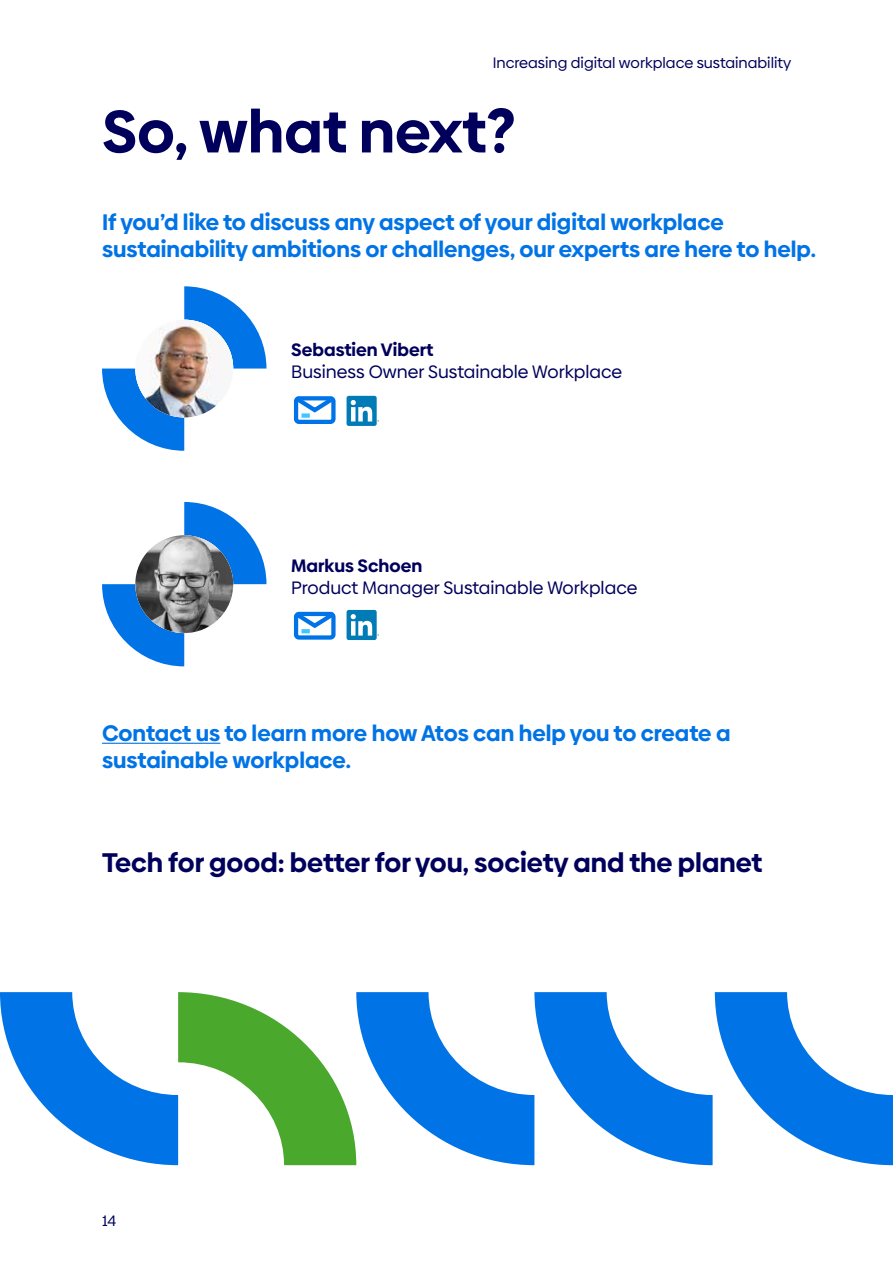
<style>
.page{position:relative;width:893px;height:1263px;background:#fff}
.page>*{position:absolute;margin:0;border:0;box-sizing:border-box;transform-origin:0 0}
.t1{font:700 60px "Biennale";color:#00005c}
.t2{font:700 27px "Biennale";color:#00005c}
.t3{font:700 22.5px/27px "Biennale";color:#0073e6}
.t4{font:18px "Biennale";color:#00005c}
.t5{font:700 18px "Biennale";color:#00005c}
.t6{font:15.15px "Biennale";color:#00005c}
</style>
<div class="page">
<div style="left:294px;top:612px;width:42px;height:28px;border:4px solid #0073e6;border-radius:3px"></div>
<svg style="left:293px;top:611px;width:43px;height:22px"></svg>
<svg style="left:102px;top:502px;width:164px;height:164px"></svg>
<img style="left:135px;top:535px;width:98px;height:98px;border-radius:49px">
<div style="left:294px;top:396px;width:42px;height:28px;border:4px solid #0073e6;border-radius:3px"></div>
<div style="left:301px;top:413px;width:9px;height:5px;background:#3dc7ff"></div>
<svg style="left:293px;top:396px;width:43px;height:19px"></svg>
<svg style="left:102px;top:286px;width:164px;height:165px"></svg>
<img style="left:135px;top:320px;width:98px;height:97px;border-radius:49px">
<div style="left:347px;top:396px;width:30px;height:30px;background:#007bb6;border-radius:2px"></div>
<svg style="left:351px;top:400px;width:28px;height:22px"></svg>
<div style="left:347px;top:610px;width:30px;height:30px;background:#007bb6;border-radius:2px"></div>
<svg style="left:351px;top:614px;width:28px;height:22px"></svg>
<hr style="left:102px;top:743px;width:118px;height:1px;background:#0073e6">
<svg style="left:0;top:992px;width:893px;height:173px"></svg>
<p class="t6" style="left:493px;top:53px;width:300px">Increasing digital workplace sustainability</p>
<h1 class="t1" style="left:102px;top:93px;width:415px">So, what next?</h1>
<p class="t3" style="left:102px;top:209px;width:715px">If you’d like to discuss any aspect of your digital workplace sustainability ambitions or challenges, our experts are here to help.</p>
<p class="t5" style="left:291px;top:338px;width:144px">Sebastien Vibert</p>
<p class="t4" style="left:291px;top:361px;width:333px">Business Owner Sustainable Workplace</p>
<p class="t5" style="left:291px;top:554px;width:133px">Markus Schoen</p>
<p class="t4" style="left:291px;top:576px;width:348px">Product Manager Sustainable Workplace</p>
<p class="t3" style="left:102px;top:720px;width:630px">Contact us to learn more how Atos can help you to create a sustainable workplace.</p>
<p class="t2" style="left:102px;top:845px;width:662px">Tech for good: better for you, society and the planet</p>
<p class="t6" style="left:102px;top:1211px;width:16px">14</p>
</div>
